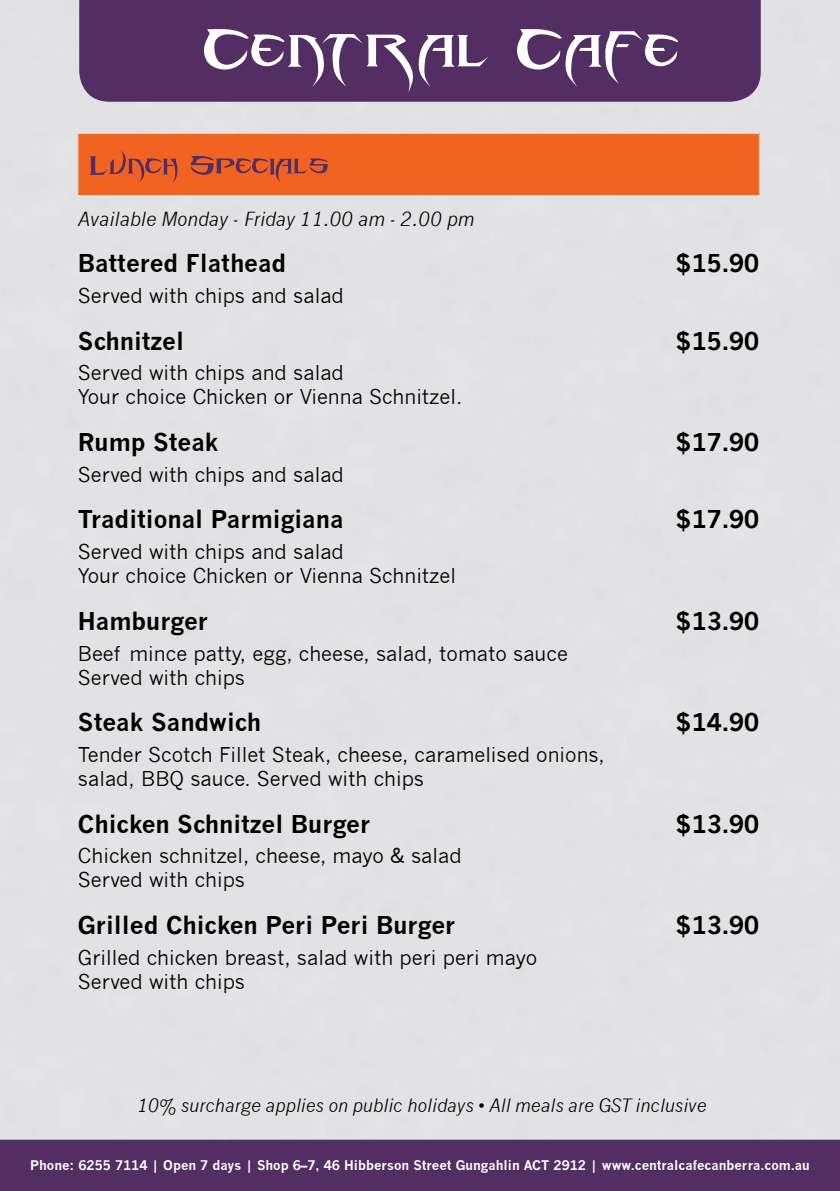
<style>
.page{position:relative;width:840px;height:1191px;background:#fff}
.page>*{position:absolute;margin:0;border:0;box-sizing:border-box;transform-origin:0 0}
.t1{font:120px "Blade 2";color:#fff}
.t2{font:56px "Blade 2";color:#532e63}
.t3{font:700 24px "News Gothic";color:#000}
.t4{font:20px/24px "News Gothic";color:#000}
.t5{font:italic 19px "News Gothic";color:#000}
.t6{font:italic 18px "News Gothic";color:#000}
.t7{font:700 13px "News Gothic";color:#fff}
</style>
<div class="page">
<div style="left:0;top:0;width:839px;height:1139px;background:#e2e2e4"></div>
<div style="left:79px;top:0;width:681px;height:102px;background:#532e63"></div>
<div style="left:78px;top:133px;width:680px;height:62px;background:#f26322"></div>
<hr style="left:78px;top:133px;width:176px;height:1px;background:#d8d0d9">
<hr style="left:78px;top:134px;width:1px;height:61px;background:#d8d0d9">
<hr style="left:254px;top:133px;width:176px;height:1px;background:#d8d0d9">
<hr style="left:430px;top:133px;width:176px;height:1px;background:#d8d0d9">
<hr style="left:606px;top:133px;width:30px;height:1px;background:#d8d0d9">
<hr style="left:636px;top:133px;width:123px;height:1px;background:#d8d0d9">
<hr style="left:758px;top:134px;width:1px;height:61px;background:#d8d0d9">
<div style="left:0;top:1139px;width:839px;height:52px;background:#532e63"></div>
<h1 class="t1" style="left:202px;top:-36px;width:479px">Central Cafe</h1>
<h2 class="t2" style="left:89px;top:125px;width:241px">Lunch Specials</h2>
<p class="t5" style="left:78px;top:208px;width:398px">Available Monday - Friday 11.00 am - 2.00 pm</p>
<p class="t3" style="left:78px;top:249px;width:210px">Battered Flathead</p>
<p class="t4" style="left:78px;top:284px;width:267px">Served with chips and salad</p>
<p class="t3" style="left:78px;top:326px;width:108px">Schnitzel</p>
<p class="t4" style="left:78px;top:361px;width:385px">Served with chips and salad<br>Your choice Chicken or Vienna Schnitzel.</p>
<p class="t3" style="left:78px;top:427px;width:142px">Rump Steak</p>
<p class="t4" style="left:78px;top:462px;width:267px">Served with chips and salad</p>
<p class="t3" style="left:78px;top:505px;width:267px">Traditional Parmigiana</p>
<p class="t4" style="left:78px;top:540px;width:379px">Served with chips and salad<br>Your choice Chicken or Vienna Schnitzel</p>
<p class="t3" style="left:78px;top:606px;width:132px">Hamburger</p>
<p class="t4" style="left:78px;top:641px;width:491px">Beef mince patty, egg, cheese, salad, tomato sauce<br>Served with chips</p>
<p class="t3" style="left:78px;top:707px;width:184px">Steak Sandwich</p>
<p class="t4" style="left:78px;top:743px;width:528px">Tender Scotch Fillet Steak, cheese, caramelised onions, salad, BBQ sauce. Served with chips</p>
<p class="t3" style="left:78px;top:809px;width:294px">Chicken Schnitzel Burger</p>
<p class="t4" style="left:78px;top:844px;width:385px">Chicken schnitzel, cheese, mayo &amp; salad<br>Served with chips</p>
<p class="t3" style="left:78px;top:910px;width:379px">Grilled Chicken Peri Peri Burger</p>
<p class="t4" style="left:78px;top:945px;width:460px">Grilled chicken breast, salad with peri peri mayo<br>Served with chips</p>
<p class="t3" style="left:675px;top:249px;width:85px">$15.90</p>
<p class="t3" style="left:675px;top:326px;width:85px">$15.90</p>
<p class="t3" style="left:675px;top:427px;width:85px">$17.90</p>
<p class="t3" style="left:675px;top:505px;width:85px">$17.90</p>
<p class="t3" style="left:675px;top:606px;width:85px">$13.90</p>
<p class="t3" style="left:675px;top:707px;width:85px">$14.90</p>
<p class="t3" style="left:675px;top:809px;width:85px">$13.90</p>
<p class="t3" style="left:675px;top:910px;width:85px">$13.90</p>
<p class="t6" style="left:137px;top:1094px;width:570px">10% surcharge applies on public holidays • All meals are GST inclusive</p>
<p class="t7" style="left:30px;top:1157px;width:780px">Phone: 6255 7114 | Open 7 days | Shop 6–7, 46 Hibberson Street Gungahlin ACT 2912 | www.centralcafecanberra.com.au</p>
</div>
